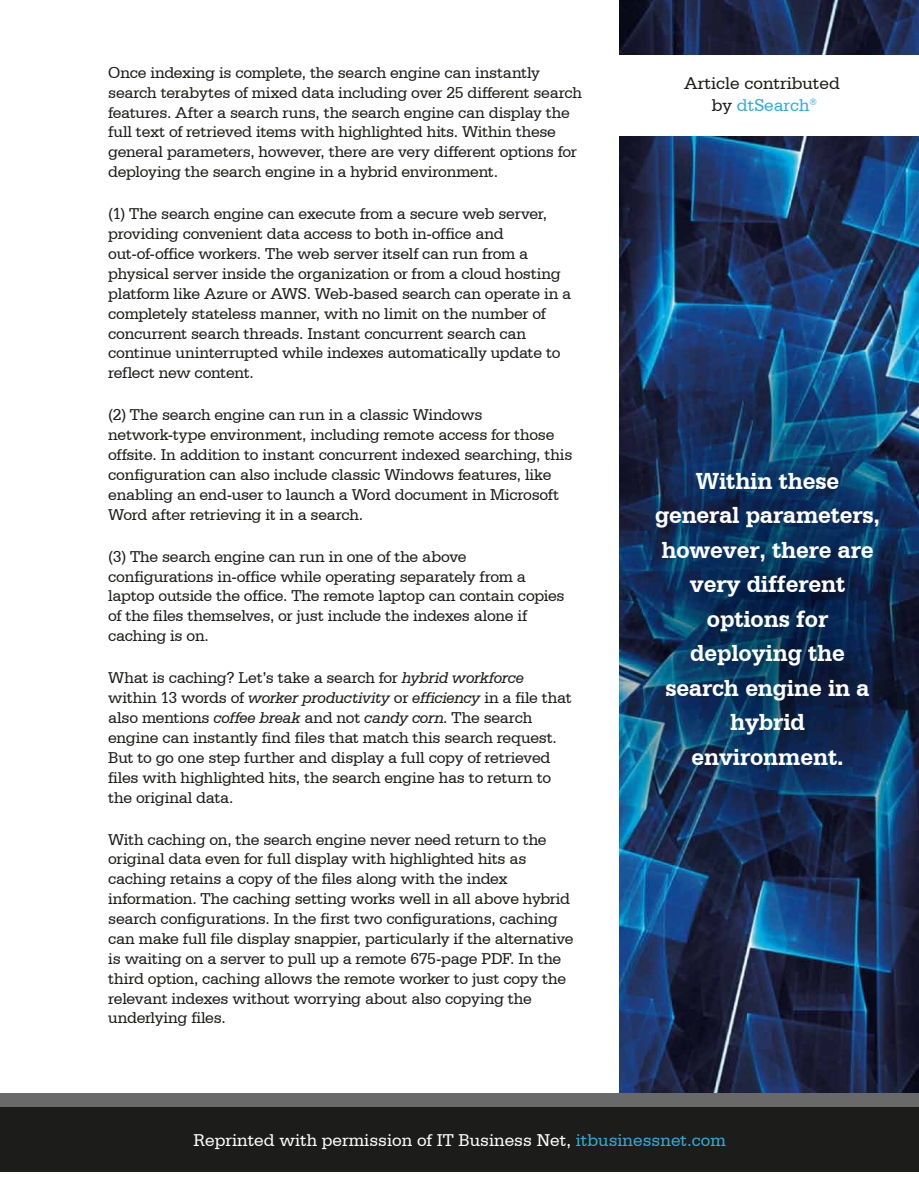
<style>
.page{position:relative;width:919px;height:1188px;background:#fff}
.page>*{position:absolute;margin:0;border:0;box-sizing:border-box;transform-origin:0 0}
.t1{font:700 24.45px/34.5px "Serifa BT";letter-spacing:-.005em;color:#fff;text-align:center}
.t2{font:18px "Serifa BT";color:#fff}
.t3{font:18px/21.6px "Serifa BT";color:#1c1c1a;text-align:center}
.t4{font:16.5px/20px "Serifa BT";letter-spacing:-.02em;color:#1c1c1a}
.s1{font-style:italic}
.s2{color:#32abdf}
</style>
<div class="page">
<img style="left:619px;top:0;width:299px;height:1093px">
<div style="left:0;top:1107px;width:918px;height:65px;background:#1c1c1a"></div>
<div style="left:0;top:1093px;width:918px;height:14px;background:#69696a"></div>
<div style="left:606px;top:55px;width:312px;height:81px;background:#fff"></div>
<p class="t4" style="left:108px;top:62px;width:475px">Once indexing is complete, the search engine can instantly search terabytes of mixed data including over 25 different search features. After a search runs, the search engine can display the full text of retrieved items with highlighted hits. Within these general parameters, however, there are very different options for deploying the search engine in a hybrid environment.</p>
<p class="t4" style="left:108px;top:204px;width:464px">(1) The search engine can execute from a secure web server, providing convenient data access to both in-office and out-of-office workers. The web server itself can run from a physical server inside the organization or from a cloud hosting platform like Azure or AWS. Web-based search can operate in a completely stateless manner, with no limit on the number of concurrent search threads. Instant concurrent search can continue uninterrupted while indexes automatically update to reflect new content.</p>
<p class="t4" style="left:108px;top:405px;width:465px">(2) The search engine can run in a classic Windows network-type environment, including remote access for those offsite. In addition to instant concurrent indexed searching, this configuration can also include classic Windows features, like enabling an end-user to launch a Word document in Microsoft Word after retrieving it in a search.</p>
<p class="t4" style="left:108px;top:546px;width:457px">(3) The search engine can run in one of the above configurations in-office while operating separately from a laptop outside the office. The remote laptop can contain copies of the files themselves, or just include the indexes alone if caching is on.</p>
<p class="t4" style="left:108px;top:668px;width:465px">What is caching? Let’s take a search for <span class="s1">hybrid workforce </span>within 13 words of <span class="s1">worker productivity</span> or <span class="s1">efficiency</span> in a file that also mentions <span class="s1">coffee break</span> and not <span class="s1">candy corn</span>. The search engine can instantly find files that match this search request.<br>But to go one step further and display a full copy of retrieved files with highlighted hits, the search engine has to return to the original data.</p>
<p class="t4" style="left:108px;top:829px;width:466px">With caching on, the search engine never need return to the original data even for full display with highlighted hits as caching retains a copy of the files along with the index information. The caching setting works well in all above hybrid search configurations. In the first two configurations, caching can make full file display snappier, particularly if the alternative is waiting on a server to pull up a remote 675-page PDF. In the third option, caching allows the remote worker to just copy the relevant indexes without worrying about also copying the underlying files.</p>
<p class="t3" style="left:684px;top:72px;width:157px">Article contributed by <span class="s2">dtSearch</span><sup>®</sup></p>
<h1 class="t1" style="left:654px;top:463px;width:226px">Within these general parameters, however, there are very different options for deploying the search engine in a hybrid environment.</h1>
<p class="t2" style="left:193px;top:1130px;width:533px">Reprinted with permission of IT Business Net, <span class="s2">itbusinessnet.com</span></p>
</div>
